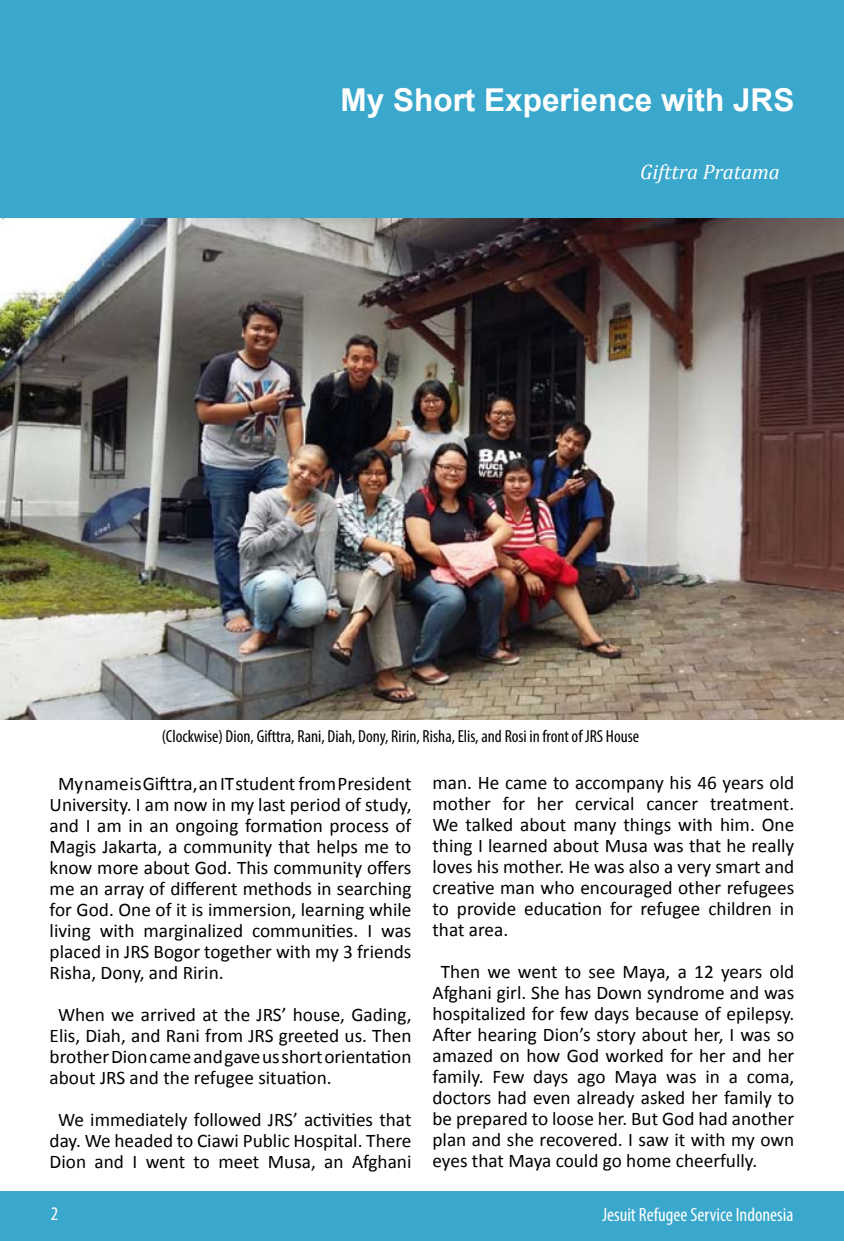
<style>
.page{position:relative;width:844px;height:1241px;background:#fff}
.page>*{position:absolute;margin:0;border:0;box-sizing:border-box;transform-origin:0 0}
.t1{font:700 31.5px "Arial";color:#fff}
.t2{font:italic 21px "Cambria";color:#fff}
.t3{font:19.25px/21px "Calibri";color:#000;text-align:justify}
.t4{font:condensed 19.25px "Myriad Pro";color:#fff}
.t5{font:condensed 17.5px "Myriad Pro";color:#000}
</style>
<div class="page">
<div style="left:0;top:1191px;width:843px;height:49px;background:#3aa7cc"></div>
<div style="left:0;top:0;width:843px;height:220px;background:#3aa7cc"></div>
<img style="left:0;top:219px;width:843px;height:500px">
<h1 class="t1" style="left:340px;top:79px;width:455px">My Short Experience with JRS</h1>
<p class="t2" style="left:640px;top:157px;width:141px">Gifttra Pratama</p>
<p class="t5" style="left:162px;top:725px;width:478px">(Clockwise) Dion, Gifttra, Rani, Diah, Dony, Ririn, Risha, Elis, and Rosi in front of JRS House</p>
<p class="t3" style="left:50px;top:773px;width:363px;text-indent:8px">My name is Gifttra, an IT student from President University. I am now in my last period of study, and I am in an ongoing formation process of Magis Jakarta, a community that helps me to know more about God. This community offers me an array of different methods in searching for God. One of it is immersion, learning while living with marginalized communities. I was placed in JRS Bogor together with my 3 friends Risha, Dony, and Ririn.</p>
<p class="t3" style="left:50px;top:1004px;width:363px;text-indent:8px">When we arrived at the JRS’ house, Gading, Elis, Diah, and Rani from JRS greeted us. Then brother Dion came and gave us short orientation about JRS and the refugee situation.</p>
<p class="t3" style="left:50px;top:1109px;width:363px;text-align:center">We immediately followed JRS’ activities that day. We headed to Ciawi Public Hospital. There<br>Dion and I went to meet Musa, an Afghani</p>
<p class="t3" style="left:432px;top:771px;width:363px">man. He came to accompany his 46 years old mother for her cervical cancer treatment.<br>We talked about many things with him. One thing I learned about Musa was that he really loves his mother. He was also a very smart and creative man who encouraged other refugees to provide education for refugee children in that area.</p>
<p class="t3" style="left:432px;top:961px;width:363px;text-indent:8px">Then we went to see Maya, a 12 years old Afghani girl. She has Down syndrome and was hospitalized for few days because of epilepsy.<br>After hearing Dion’s story about her, I was so amazed on how God worked for her and her family. Few days ago Maya was in a coma, doctors had even already asked her family to be prepared to loose her. But God had another plan and she recovered. I saw it with my own eyes that Maya could go home cheerfully.</p>
<p class="t4" style="left:51px;top:1201px;width:9px">2</p>
<p class="t4" style="left:602px;top:1203px;width:193px">Jesuit Refugee Service Indonesia</p>
</div>
